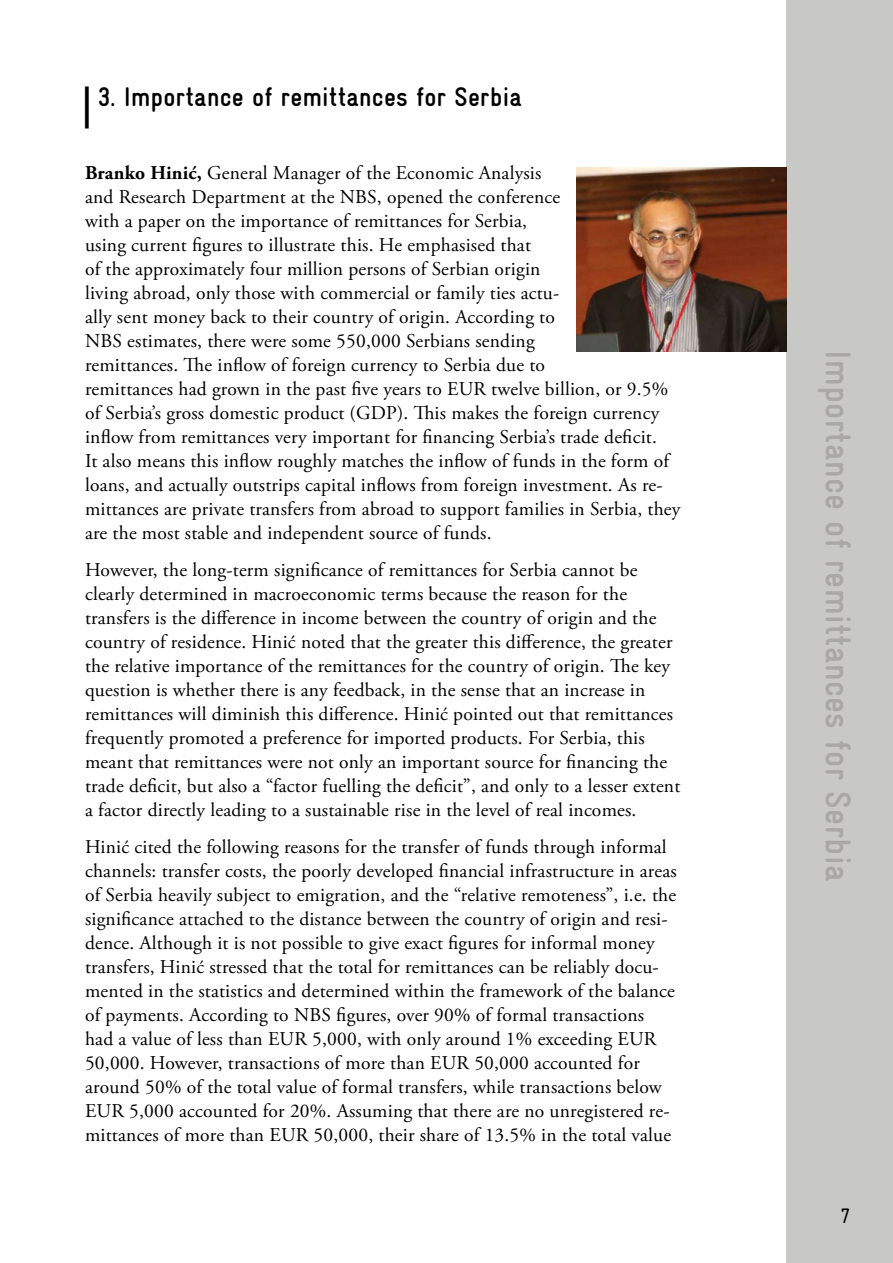
<style>
.page{position:relative;width:893px;height:1263px;background:#fff}
.page>*{position:absolute;margin:0;border:0;box-sizing:border-box;transform-origin:0 0}
.t1{font:700 condensed 36px "Gravur";letter-spacing:.01em;color:#a9a8a6}
.t2{font:700 condensed 27px "Gravur";letter-spacing:.01em;color:#000}
.t3{font:condensed 21px "Gravur";color:#000}
.t4{font:19.5px/24px "Adobe Garamond Pro";letter-spacing:.01em;color:#000}
.s1{font-family:"Adobe Garamond Pro";font-stretch:normal;font-size:42px}
.s2{font-weight:700}
</style>
<div class="page">
<div style="left:787px;top:0;width:106px;height:1263px;background:#c8c8c7"></div>
<img style="left:576px;top:167px;width:211px;height:184px">
<h2 class="t2" style="left:82px;top:81px;width:442px"><span class="s1">|</span> 3. Importance of remittances for Serbia</h2>
<p class="t4" style="left:85px;top:162px;width:597px"><span class="s2">Branko Hinić,</span> General Manager of the Economic Analysis<br>and Research Department at the NBS, opened the conference<br>with a paper on the importance of remittances for Serbia,<br>using current figures to illustrate this. He emphasised that<br>of the approximately four million persons of Serbian origin<br>living abroad, only those with commercial or family ties actu-<br>ally sent money back to their country of origin. According to<br>NBS estimates, there were some 550,000 Serbians sending<br>remittances. The inflow of foreign currency to Serbia due to<br>remittances had grown in the past five years to EUR twelve billion, or 9.5% of Serbia’s gross domestic product (GDP). This makes the foreign currency inflow from remittances very important for financing Serbia’s trade deficit.<br>It also means this inflow roughly matches the inflow of funds in the form of loans, and actually outstrips capital inflows from foreign investment. As re&shy;mittances are private transfers from abroad to support families in Serbia, they are the most stable and independent source of funds.</p>
<p class="t4" style="left:85px;top:558px;width:597px">However, the long-term significance of remittances for Serbia cannot be clearly determined in macroeconomic terms because the reason for the transfers is the difference in income between the country of origin and the country of residence. Hinić noted that the greater this difference, the greater the relative importance of the remittances for the country of origin. The key question is whether there is any feedback, in the sense that an increase in remittances will diminish this difference. Hinić pointed out that remittances frequently promoted a preference for imported products. For Serbia, this meant that remittances were not only an important source for financing the trade deficit, but also a “factor fuelling the deficit”, and only to a lesser extent a factor directly leading to a sustainable rise in the level of real incomes.</p>
<p class="t4" style="left:85px;top:835px;width:593px">Hinić cited the following reasons for the transfer of funds through informal channels: transfer costs, the poorly developed financial infrastructure in areas of Serbia heavily subject to emigration, and the “relative remoteness”, i.e. the significance attached to the distance between the country of origin and resi&shy;dence. Although it is not possible to give exact figures for informal money transfers, Hinić stressed that the total for remittances can be reliably docu&shy;mented in the statistics and determined within the framework of the balance of payments. According to NBS figures, over 90% of formal transactions had a value of less than EUR 5,000, with only around 1% exceeding EUR 50,000. However, transactions of more than EUR 50,000 accounted for around 50% of the total value of formal transfers, while transactions below EUR 5,000 accounted for 20%. Assuming that there are no unregistered re&shy;mittances of more than EUR 50,000, their share of 13.5% in the total value</p>
<h1 class="t1" style="left:858px;top:350px;width:533px;rotate:90deg">Importance of remittances for Serbia</h1>
<p class="t3" style="left:840px;top:1204px;width:12px">7</p>
</div>
